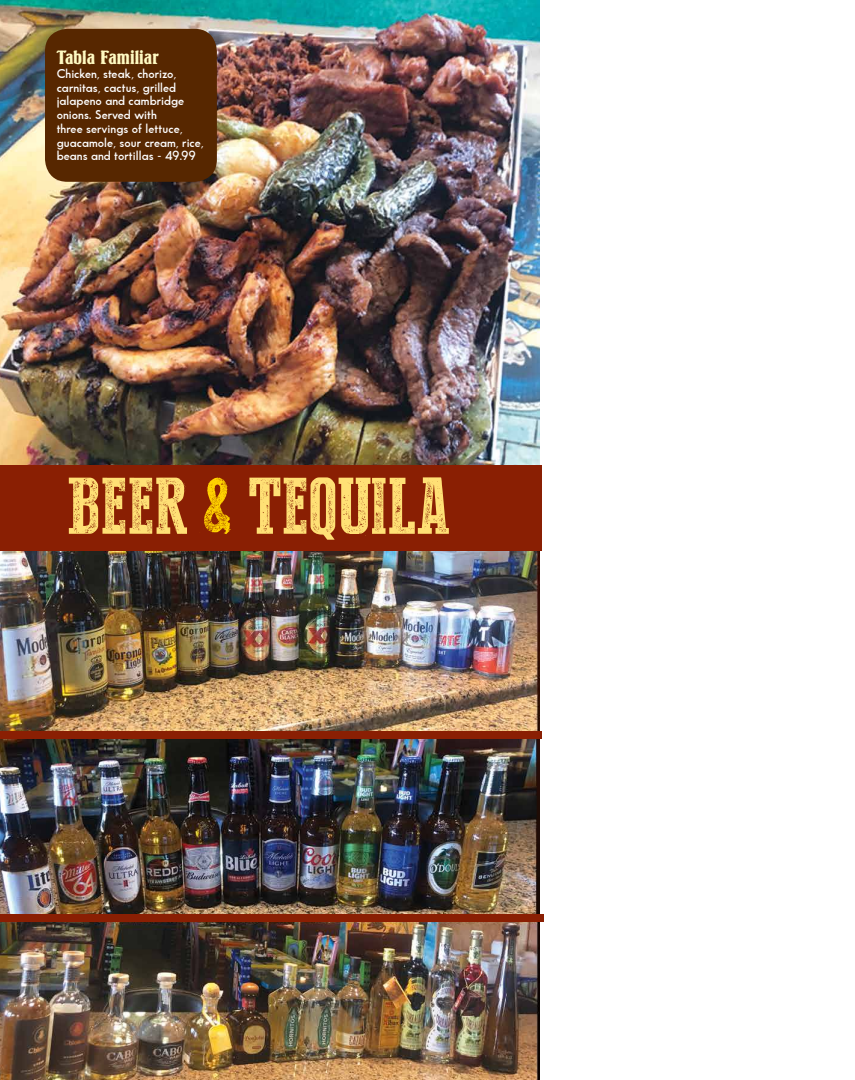
<style>
.page{position:relative;width:855px;height:1080px;background:#fff}
.page>*{position:absolute;margin:0;border:0;box-sizing:border-box;transform-origin:0 0}
.t1{font:80px "Press Style Serif";color:#ffe075}
.t2{font:20px "Springfield Ant D";letter-spacing:.01em;color:#fffac2}
.t3{font:600 12.5px/13.8px "Bougan S Si";color:#fff}
.s1{color:#ffd200}
</style>
<div class="page">
<img style="left:0;top:0;width:540px;height:1080px">
<div style="left:0;top:465px;width:541px;height:86px;background:#8a1f03"></div>
<div style="left:45px;top:29px;width:172px;height:153px;background:#572700;border-radius:22px"></div>
<div style="left:0;top:731px;width:542px;height:8px;background:#8a1f03"></div>
<div style="left:0;top:914px;width:543px;height:8px;background:#8a1f03"></div>
<h2 class="t2" style="left:57px;top:47px;width:104px">Tabla Familiar</h2>
<p class="t3" style="left:57px;top:66px;width:149px">Chicken, steak, chorizo, carnitas, cactus, grilled jalapeno and cambridge onions. Served with<br>three servings of lettuce, guacamole, sour cream, rice, beans and tortillas - 49.99</p>
<h1 class="t1" style="left:67px;top:464px;width:384px">BEER <span class="s1">&amp;</span> TEQUILA</h1>
</div>
